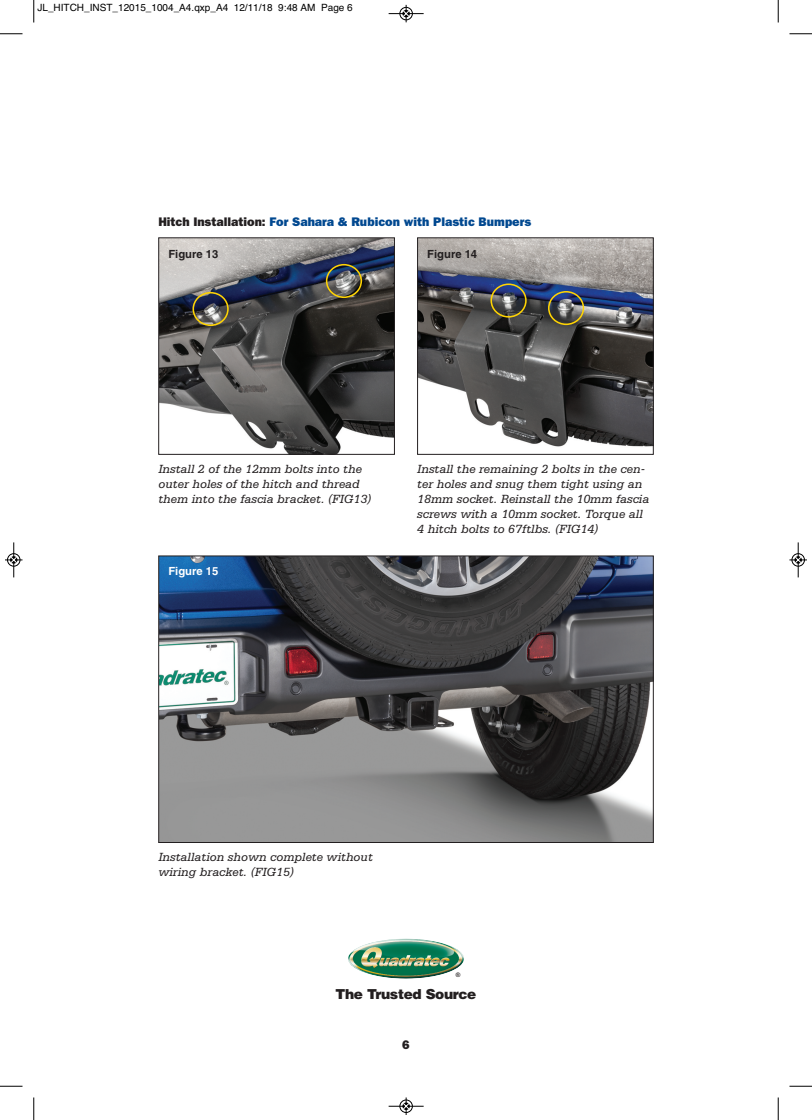
<style>
.page{position:relative;width:812px;height:1120px;background:#fff}
.page>*{position:absolute;margin:0;border:0;box-sizing:border-box;transform-origin:0 0}
.t1{font:900 13.75px "Helvetica";letter-spacing:-.025em;color:#231f20}
.t2{font:italic 12.5px/15px "Serifa LT";color:#231f20}
.t3{font:800 12.5px "New Franklin Gothic";color:#014890}
.t4{font:800 12.5px "New Franklin Gothic";color:#231f20}
.t5{font:700 condensed 11.25px "Helvetica";color:#231f20}
.t6{font:700 condensed 11.25px "Helvetica";color:#fff}
.t7{font:10px "Helvetica";color:#000}
.t8{font:700 6.25px "Arial";color:#231f20}
.s1{color:#231f20}
</style>
<div class="page">
<img style="left:348px;top:939px;width:116px;height:40px">
<img style="left:160px;top:239px;width:233px;height:214px">
<div style="left:158px;top:237px;width:237px;height:218px;border:1px solid #231f20"></div>
<img style="left:419px;top:239px;width:232px;height:208px">
<div style="left:417px;top:237px;width:236px;height:218px;border:1px solid #231f20"></div>
<svg style="left:192px;top:292px;width:37px;height:34px"></svg>
<svg style="left:490px;top:283px;width:36px;height:35px"></svg>
<svg style="left:548px;top:291px;width:36px;height:34px"></svg>
<svg style="left:326px;top:264px;width:36px;height:34px"></svg>
<img style="left:160px;top:558px;width:491px;height:283px">
<div style="left:158px;top:556px;width:495px;height:287px;border:1px solid #231f20"></div>
<svg style="left:33px;top:0;width:2px;height:23px"></svg>
<svg style="left:0;top:33px;width:22px;height:2px"></svg>
<svg style="left:777px;top:0;width:2px;height:23px"></svg>
<svg style="left:789px;top:33px;width:23px;height:2px"></svg>
<svg style="left:33px;top:1097px;width:2px;height:23px"></svg>
<svg style="left:0;top:1086px;width:22px;height:1px"></svg>
<svg style="left:777px;top:1097px;width:2px;height:23px"></svg>
<svg style="left:789px;top:1086px;width:23px;height:1px"></svg>
<div style="left:399px;top:7px;width:14px;height:13px;border:1px solid #fff;border-radius:50%"></div>
<hr style="left:388px;top:13px;width:35px;height:1px;background:#000">
<div style="left:400px;top:7px;width:12px;height:13px;border:1px solid #000;border-radius:50%"></div>
<svg style="left:403px;top:5px;width:6px;height:17px"></svg>
<div style="left:399px;top:1099px;width:14px;height:14px;border:1px solid #fff;border-radius:50%"></div>
<hr style="left:388px;top:1106px;width:35px;height:1px;background:#000">
<div style="left:400px;top:1100px;width:12px;height:13px;border:1px solid #000;border-radius:50%"></div>
<svg style="left:403px;top:1097px;width:6px;height:18px"></svg>
<div style="left:7px;top:553px;width:13px;height:14px;border:1px solid #fff;border-radius:50%"></div>
<hr style="left:14px;top:542px;width:1px;height:35px;background:#000">
<div style="left:7px;top:553px;width:13px;height:13px;border:1px solid #000;border-radius:50%"></div>
<svg style="left:5px;top:557px;width:17px;height:6px"></svg>
<div style="left:791px;top:553px;width:13px;height:14px;border:1px solid #fff;border-radius:50%"></div>
<hr style="left:798px;top:542px;width:1px;height:35px;background:#000">
<div style="left:791px;top:553px;width:13px;height:13px;border:1px solid #000;border-radius:50%"></div>
<svg style="left:789px;top:557px;width:18px;height:6px"></svg>
<p class="t7" style="left:38px;top:2px;width:317px">JL_HITCH_INST_12015_1004_A4.qxp_A4 12/11/18 9:48 AM Page 6</p>
<p class="t3" style="left:158px;top:215px;width:374px"><span class="s1">Hitch Installation:</span> For Sahara &amp; Rubicon with Plastic Bumpers</p>
<p class="t5" style="left:168px;top:250px;width:51px">Figure 13</p>
<p class="t5" style="left:427px;top:250px;width:51px">Figure 14</p>
<p class="t2" style="left:158px;top:461px;width:215px">Install 2 of the 12mm bolts into the outer holes of the hitch and thread them into the fascia bracket. (FIG13)</p>
<p class="t2" style="left:417px;top:461px;width:234px">Install the remaining 2 bolts in the cen&shy;ter holes and snug them tight using an 18mm socket. Reinstall the 10mm fascia screws with a 10mm socket. Torque all 4 hitch bolts to 67ftlbs. (FIG14)</p>
<p class="t6" style="left:168px;top:566px;width:51px">Figure 15</p>
<p class="t2" style="left:158px;top:849px;width:216px">Installation shown complete without wiring bracket. (FIG15)</p>
<p class="t8" style="left:456px;top:971px;width:6px">®</p>
<p class="t1" style="left:335px;top:985px;width:142px">The Trusted Source</p>
<p class="t4" style="left:402px;top:1038px;width:9px">6</p>
</div>
